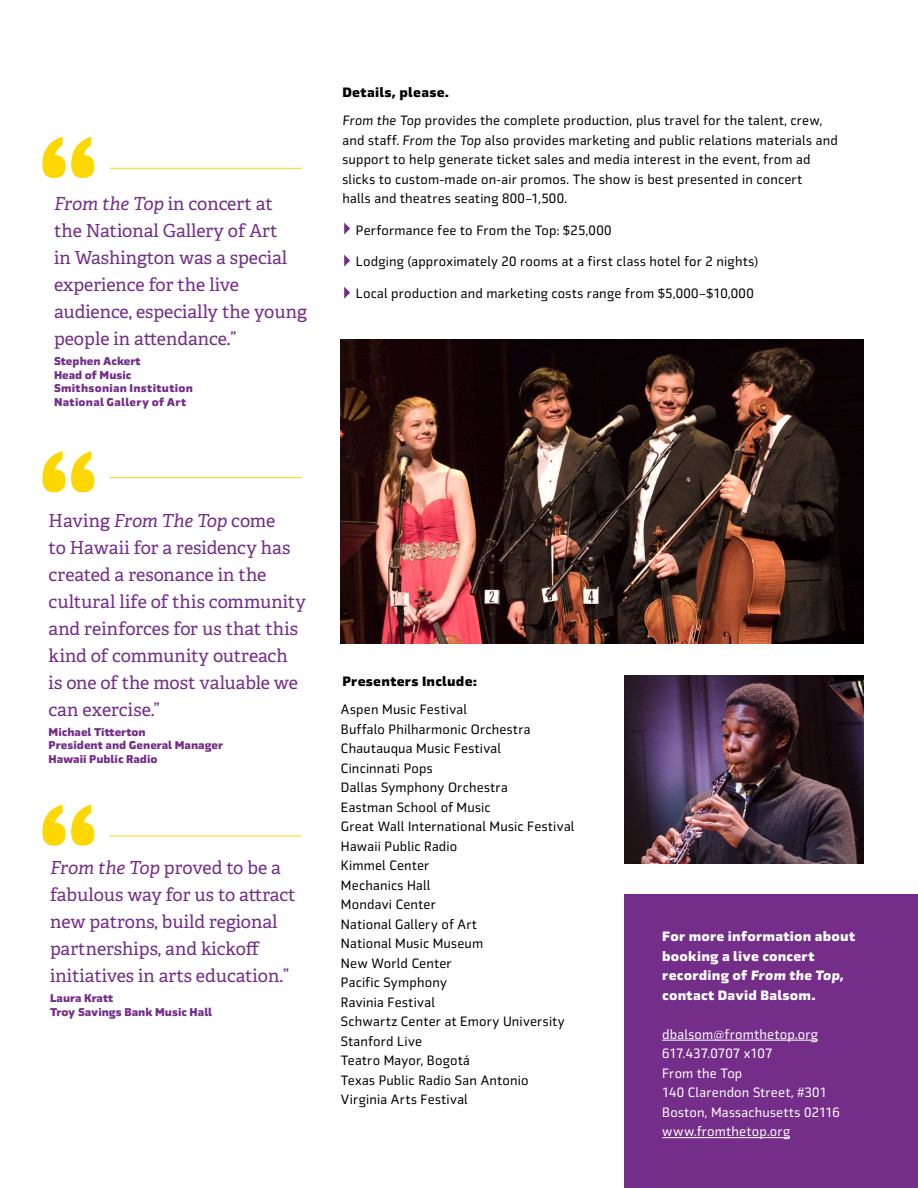
<style>
.page{position:relative;width:918px;height:1188px;background:#fff}
.page>*{position:absolute;margin:0;border:0;box-sizing:border-box;transform-origin:0 0}
.t1{font:700 135px "Britannic";color:#fcd700}
.t2{font:18px/27px "Adelle";color:#742e89}
.t3{font:13.5px/19.5px "Choice Sans";letter-spacing:.015em;color:#000}
.t4{font:13.5px/19.5px "Choice Sans";letter-spacing:.015em;color:#fff}
.t5{font:800 13.5px/19.5px "Choice Sans";letter-spacing:.015em;color:#fff}
.t6{font:800 13.5px "Choice Sans";letter-spacing:.015em;color:#000}
.t7{font:800 11.25px/13.5px "Choice Sans";color:#742e89}
.t8{font:800 11.25px/13.5px "Choice Sans";letter-spacing:.02em;color:#742e89}
.s1{font-style:italic}
.s2{font-weight:800}
</style>
<div class="page">
<hr style="left:110px;top:477px;width:192px;height:1px;background:#fcd700">
<hr style="left:110px;top:836px;width:192px;height:1px;background:#fcd700">
<svg style="left:344px;top:223px;width:6px;height:12px"></svg>
<svg style="left:344px;top:255px;width:6px;height:12px"></svg>
<svg style="left:344px;top:287px;width:6px;height:12px"></svg>
<div style="left:624px;top:895px;width:294px;height:293px;background:#742e89"></div>
<hr style="left:662px;top:1040px;width:156px;height:1px;background:#fff">
<hr style="left:662px;top:1137px;width:128px;height:1px;background:#fff">
<hr style="left:110px;top:168px;width:192px;height:1px;background:#fcd700">
<img style="left:341px;top:339px;width:523px;height:305px">
<img style="left:624px;top:676px;width:240px;height:188px">
<h1 class="t1" style="left:36px;top:107px;width:66px">“</h1>
<h2 class="t2" style="left:54px;top:191px;width:254px"><span class="s1">From the Top</span> in concert at<br>the National Gallery of Art<br>in Washington was a special experience for the live audience, especially the young people in attendance.”</h2>
<p class="t8" style="left:54px;top:355px;width:140px">Stephen Ackert<br>Head of Music<br>Smithsonian Institution<br>National Gallery of Art</p>
<h1 class="t1" style="left:36px;top:421px;width:66px">“</h1>
<h2 class="t2" style="left:49px;top:507px;width:259px">Having <span class="s1">From The Top</span> come<br>to Hawaii for a residency has created a resonance in the cultural life of this community and reinforces for us that this kind of community outreach is one of the most valuable we can exercise.”</h2>
<p class="t7" style="left:49px;top:725px;width:176px">Michael Titterton<br>President and General Manager<br>Hawaii Public Radio</p>
<h1 class="t1" style="left:36px;top:775px;width:66px">“</h1>
<h2 class="t2" style="left:50px;top:855px;width:247px"><span class="s1">From the Top</span> proved to be a fabulous way for us to attract new patrons, build regional partnerships, and kickoff initiatives in arts education.”</h2>
<p class="t7" style="left:50px;top:992px;width:164px">Laura Kratt<br>Troy Savings Bank Music Hall</p>
<p class="t3" style="left:342px;top:77px;width:481px;line-height:28.5px"><span class="s2">Details, please.<br></span><span class="s1">From the Top</span> provides the complete production, plus travel for the talent, crew,</p>
<p class="t3" style="left:342px;top:130px;width:497px">and staff. <span class="s1">From the Top</span> also provides marketing and public relations materials and support to help generate ticket sales and media interest in the event, from ad slicks to custom-made on-air promos. The show is best presented in concert<br>halls and theatres seating 800–1,500.</p>
<p class="t3" style="left:356px;top:220px;width:257px">Performance fee to From the Top: $25,000</p>
<p class="t3" style="left:356px;top:251px;width:404px">Lodging (approximately 20 rooms at a first class hotel for 2 nights)</p>
<p class="t3" style="left:356px;top:283px;width:399px">Local production and marketing costs range from $5,000–$10,000</p>
<p class="t6" style="left:342px;top:671px;width:136px">Presenters Include:</p>
<p class="t3" style="left:341px;top:699px;width:235px">Aspen Music Festival<br>Buffalo Philharmonic Orchestra<br>Chautauqua Music Festival<br>Cincinnati Pops<br>Dallas Symphony Orchestra<br>Eastman School of Music<br>Great Wall International Music Festival<br>Hawaii Public Radio<br>Kimmel Center<br>Mechanics Hall<br>Mondavi Center<br>National Gallery of Art<br>National Music Museum<br>New World Center<br>Pacific Symphony<br>Ravinia Festival<br>Schwartz Center at Emory University<br>Stanford Live<br>Teatro Mayor, Bogotá<br>Texas Public Radio San Antonio<br>Virginia Arts Festival</p>
<p class="t5" style="left:662px;top:927px;width:195px">For more information about booking a live concert recording of <span class="s1">From the Top</span>, contact David Balsom.</p>
<p class="t4" style="left:662px;top:1024px;width:179px">dbalsom@fromthetop.org<br>617.437.0707 x107<br>From the Top<br>140 Clarendon Street, #301<br>Boston, Massachusetts 02116 www.fromthetop.org</p>
</div>
